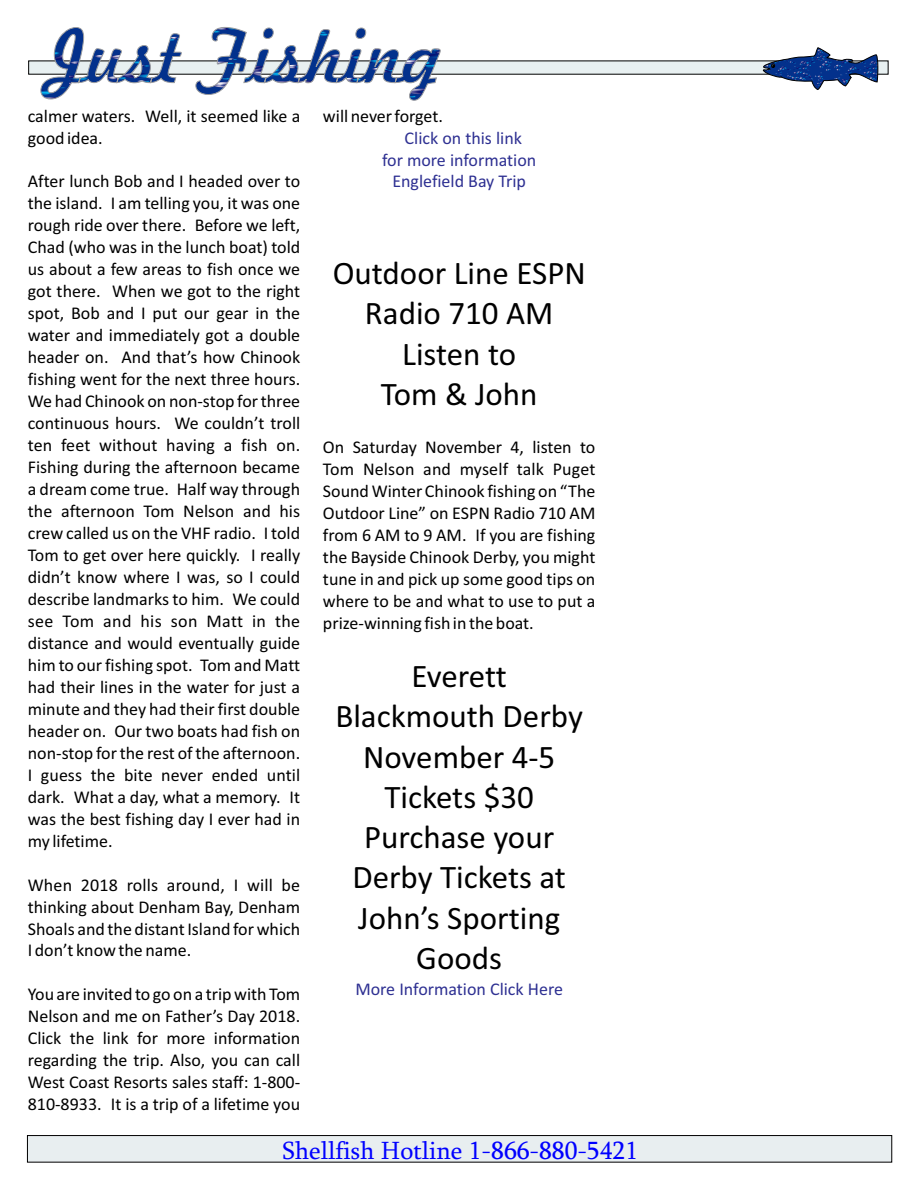
<style>
.page{position:relative;width:918px;height:1188px;background:#fff}
.page>*{position:absolute;margin:0;border:0;box-sizing:border-box;transform-origin:0 0}
.t1{font:33px/40.3px "Calibri";color:#000;text-align:center}
.t2{font:25.5px "Sylfaen";color:#00f}
.t3{font:18px/21.9px "Calibri";color:#000;text-align:justify}
.t4{font:18px/21.9px "Calibri";color:#2e3092;text-align:center}
</style>
<div class="page">
<div style="left:27px;top:1135px;width:865px;height:27px;background:#e8eef0;border:1px solid #000"></div>
<div style="left:28px;top:61px;width:860px;height:13px;background:#e8f0f1"></div>
<svg style="left:41px;top:27px;width:400px;height:74px"></svg>
<svg style="left:763px;top:47px;width:115px;height:43px"></svg>
<p class="t3" style="left:28px;top:106px;width:274px">calmer waters. Well, it seemed like a good idea.</p>
<p class="t3" style="left:28px;top:172px;width:274px">After lunch Bob and I headed over to the island. I am telling you, it was one rough ride over there. Before we left, Chad (who was in the lunch boat) told us about a few areas to fish once we got there. When we got to the right spot, Bob and I put our gear in the water and immediately got a double header on. And that’s how Chinook fishing went for the next three hours.<br>We had Chinook on non-stop for three continuous hours. We couldn’t troll ten feet without having a fish on.<br>Fishing during the afternoon became a dream come true. Half way through the afternoon Tom Nelson and his crew called us on the VHF radio. I told Tom to get over here quickly. I really didn’t know where I was, so I could describe landmarks to him. We could see Tom and his son Matt in the distance and would eventually guide him to our fishing spot. Tom and Matt had their lines in the water for just a minute and they had their first double header on. Our two boats had fish on non-stop for the rest of the afternoon.<br>I guess the bite never ended until dark. What a day, what a memory. It was the best fishing day I ever had in my lifetime.</p>
<p class="t3" style="left:28px;top:875px;width:274px">When 2018 rolls around, I will be thinking about Denham Bay, Denham Shoals and the distant Island for which I don’t know the name.</p>
<p class="t3" style="left:28px;top:985px;width:274px">You are invited to go on a trip with Tom Nelson and me on Father’s Day 2018.<br>Click the link for more information regarding the trip. Also, you can call West Coast Resorts sales staff: 1-800- 810-8933. It is a trip of a lifetime you</p>
<p class="t3" style="left:323px;top:106px;width:122px">will never forget.</p>
<p class="t4" style="left:382px;top:128px;width:156px">Click on this link<br>for more information<br>Englefield Bay Trip</p>
<h1 class="t1" style="left:333px;top:256px;width:254px">Outdoor Line ESPN<br>Radio 710 AM<br>Listen to<br>Tom &amp; John</h1>
<p class="t3" style="left:323px;top:438px;width:274px">On Saturday November 4, listen to Tom Nelson and myself talk Puget Sound Winter Chinook fishing on “The Outdoor Line” on ESPN Radio 710 AM from 6 AM to 9 AM. If you are fishing the Bayside Chinook Derby, you might tune in and pick up some good tips on where to be and what to use to put a prize-winning fish in the boat.</p>
<h1 class="t1" style="left:335px;top:659px;width:249px">Everett<br>Blackmouth Derby<br>November 4-5<br>Tickets $30<br>Purchase your<br>Derby Tickets at<br>John’s Sporting<br>Goods</h1>
<p class="t4" style="left:355px;top:979px;width:209px">More Information Click Here</p>
<h2 class="t2" style="left:282px;top:1140px;width:357px">Shellfish Hotline 1-866-880-5421</h2>
</div>
